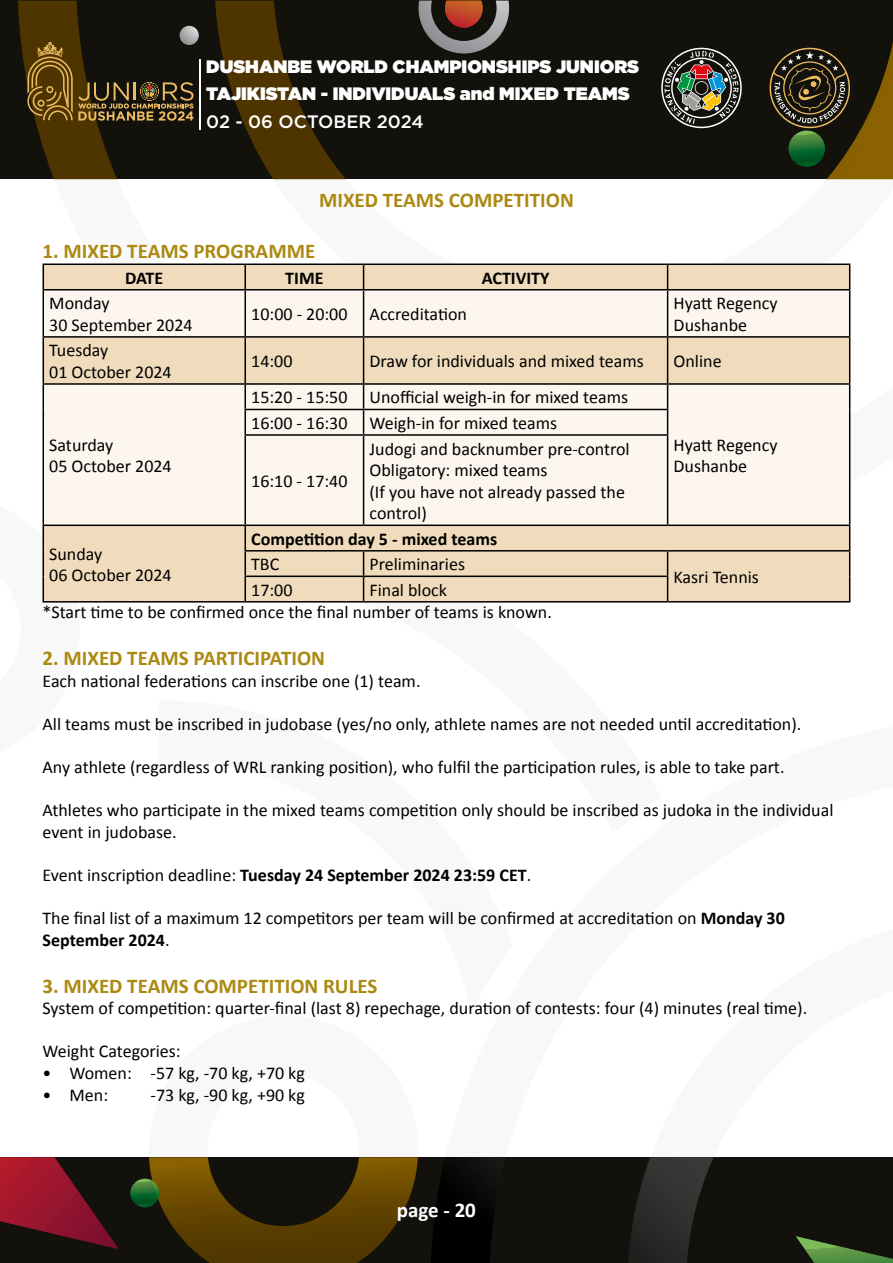
<style>
.page{position:relative;width:893px;height:1263px;background:#fff}
.page>*{position:absolute;margin:0;border:0;box-sizing:border-box;transform-origin:0 0}
.t1{font:700 21px "Calibri";color:#ac8911}
.t2{font:700 21px "Calibri";color:#fff}
.t3{font:18px/21.6px "Calibri";color:#000}
.t4{font:700 18px "Calibri";color:#000}
.t5{font:900 18px/27.6px "Gotham";color:#fff}
.t6{font:500 18px "Gotham";color:#fff}
.s1{font-weight:400}
.s2{font-weight:700}
</style>
<div class="page">
<svg style="left:42px;top:179px;width:38px;height:424px"></svg>
<div style="left:0;top:1157px;width:893px;height:106px;background:#12110c"></div>
<svg style="left:431px;top:1157px;width:283px;height:106px"></svg>
<svg style="left:0;top:1157px;width:119px;height:92px"></svg>
<svg style="left:130px;top:1157px;width:288px;height:106px"></svg>
<svg style="left:796px;top:1236px;width:97px;height:27px"></svg>
<div style="left:0;top:1px;width:893px;height:178px;background:#12110c"></div>
<svg style="left:18px;top:1px;width:875px;height:178px"></svg>
<hr style="left:200px;top:59px;width:1px;height:71px;background:#fff">
<svg style="left:27px;top:42px;width:167px;height:79px"></svg>
<svg style="left:661px;top:48px;width:81px;height:80px"></svg>
<svg style="left:770px;top:48px;width:80px;height:119px"></svg>
<div style="left:44px;top:265px;width:805px;height:336px;background:#f0dcbc"></div>
<svg style="left:44px;top:290px;width:805px;height:234px;fill:#fcf6ef"></svg>
<hr style="left:43px;top:263px;width:202px;height:2px;background:#000">
<svg style="left:43px;top:265px;width:1px;height:24px"></svg>
<hr style="left:245px;top:263px;width:119px;height:2px;background:#000">
<hr style="left:244px;top:265px;width:2px;height:24px;background:#000">
<hr style="left:364px;top:263px;width:304px;height:2px;background:#000">
<svg style="left:363px;top:265px;width:1px;height:24px"></svg>
<hr style="left:668px;top:263px;width:182px;height:2px;background:#000">
<svg style="left:667px;top:265px;width:1px;height:24px"></svg>
<svg style="left:849px;top:265px;width:1px;height:24px"></svg>
<hr style="left:43px;top:289px;width:202px;height:1px;background:#000">
<hr style="left:43px;top:290px;width:1px;height:46px;background:#000">
<hr style="left:245px;top:289px;width:119px;height:1px;background:#000">
<hr style="left:244px;top:290px;width:2px;height:46px;background:#000">
<hr style="left:364px;top:289px;width:304px;height:1px;background:#000">
<hr style="left:363px;top:290px;width:1px;height:46px;background:#000">
<hr style="left:668px;top:289px;width:182px;height:1px;background:#000">
<hr style="left:667px;top:290px;width:1px;height:46px;background:#000">
<hr style="left:849px;top:290px;width:1px;height:46px;background:#000">
<hr style="left:43px;top:336px;width:202px;height:2px;background:#000">
<hr style="left:43px;top:338px;width:1px;height:45px;background:#000">
<hr style="left:245px;top:336px;width:119px;height:2px;background:#000">
<hr style="left:244px;top:338px;width:2px;height:45px;background:#000">
<hr style="left:364px;top:336px;width:304px;height:2px;background:#000">
<hr style="left:363px;top:338px;width:1px;height:45px;background:#000">
<hr style="left:668px;top:336px;width:182px;height:2px;background:#000">
<hr style="left:667px;top:338px;width:1px;height:45px;background:#000">
<hr style="left:849px;top:338px;width:1px;height:45px;background:#000">
<hr style="left:43px;top:383px;width:202px;height:2px;background:#000">
<hr style="left:245px;top:383px;width:119px;height:2px;background:#000">
<hr style="left:244px;top:385px;width:2px;height:24px;background:#000">
<hr style="left:364px;top:383px;width:304px;height:2px;background:#000">
<hr style="left:668px;top:383px;width:182px;height:2px;background:#000">
<svg style="left:43px;top:385px;width:1px;height:50px"></svg>
<hr style="left:244px;top:409px;width:120px;height:1px;background:#000">
<hr style="left:244px;top:410px;width:2px;height:24px;background:#000">
<hr style="left:364px;top:409px;width:304px;height:1px;background:#000">
<svg style="left:363px;top:385px;width:1px;height:49px"></svg>
<svg style="left:667px;top:385px;width:1px;height:49px"></svg>
<svg style="left:849px;top:385px;width:1px;height:50px"></svg>
<hr style="left:43px;top:435px;width:1px;height:89px;background:#000">
<hr style="left:244px;top:434px;width:120px;height:2px;background:#000">
<hr style="left:244px;top:436px;width:2px;height:88px;background:#000">
<hr style="left:364px;top:434px;width:304px;height:2px;background:#000">
<hr style="left:363px;top:436px;width:1px;height:88px;background:#000">
<hr style="left:667px;top:436px;width:1px;height:88px;background:#000">
<hr style="left:849px;top:435px;width:1px;height:89px;background:#000">
<hr style="left:43px;top:524px;width:202px;height:2px;background:#000">
<hr style="left:245px;top:524px;width:119px;height:2px;background:#000">
<hr style="left:244px;top:526px;width:2px;height:24px;background:#000">
<hr style="left:364px;top:524px;width:304px;height:2px;background:#000">
<hr style="left:668px;top:524px;width:182px;height:2px;background:#000">
<hr style="left:244px;top:550px;width:120px;height:1px;background:#000">
<hr style="left:244px;top:551px;width:2px;height:24px;background:#000">
<hr style="left:364px;top:550px;width:304px;height:1px;background:#000">
<hr style="left:668px;top:550px;width:182px;height:1px;background:#000">
<svg style="left:43px;top:526px;width:1px;height:75px"></svg>
<hr style="left:244px;top:575px;width:120px;height:2px;background:#000">
<hr style="left:244px;top:577px;width:2px;height:24px;background:#000">
<hr style="left:364px;top:575px;width:304px;height:2px;background:#000">
<svg style="left:363px;top:551px;width:1px;height:50px"></svg>
<svg style="left:667px;top:551px;width:1px;height:50px"></svg>
<svg style="left:849px;top:526px;width:1px;height:75px"></svg>
<hr style="left:43px;top:601px;width:202px;height:1px;background:#000">
<hr style="left:245px;top:601px;width:119px;height:1px;background:#000">
<hr style="left:364px;top:601px;width:304px;height:1px;background:#000">
<hr style="left:668px;top:601px;width:182px;height:1px;background:#000">
<p class="t5" style="left:206px;top:52px;width:434px">DUSHANBE WORLD CHAMPIONSHIPS JUNIORS<br>TAJIKISTAN - INDIVIDUALS and MIXED TEAMS</p>
<p class="t6" style="left:206px;top:110px;width:219px">02 - 06 OCTOBER 2024</p>
<p class="t1" style="left:319px;top:187px;width:256px">MIXED TEAMS COMPETITION</p>
<p class="t1" style="left:43px;top:237px;width:274px">1. MIXED TEAMS PROGRAMME</p>
<p class="t4" style="left:125px;top:266px;width:40px">DATE</p>
<p class="t4" style="left:285px;top:266px;width:40px">TIME</p>
<p class="t4" style="left:482px;top:266px;width:69px">ACTIVITY</p>
<p class="t3" style="left:49px;top:293px;width:145px">Monday<br>30 September 2024</p>
<p class="t3" style="left:251px;top:303px;width:217px">10:00 - 20:00 Accreditation</p>
<p class="t3" style="left:674px;top:293px;width:105px">Hyatt Regency<br>Dushanbe</p>
<p class="t3" style="left:49px;top:340px;width:124px">Tuesday<br>01 October 2024</p>
<p class="t3" style="left:251px;top:350px;width:43px">14:00</p>
<p class="t3" style="left:370px;top:350px;width:276px">Draw for individuals and mixed teams</p>
<p class="t3" style="left:674px;top:350px;width:50px">Online</p>
<p class="t3" style="left:251px;top:387px;width:378px">15:20 - 15:50 Unofficial weigh-in for mixed teams</p>
<p class="t3" style="left:49px;top:434px;width:124px">Saturday<br>05 October 2024</p>
<p class="t3" style="left:251px;top:412px;width:307px">16:00 - 16:30 Weigh-in for mixed teams</p>
<p class="t3" style="left:251px;top:470px;width:98px">16:10 - 17:40</p>
<p class="t3" style="left:370px;top:438px;width:262px">Judogi and backnumber pre-control<br>Obligatory: mixed teams<br>(If you have not already passed the control)</p>
<p class="t3" style="left:674px;top:434px;width:105px">Hyatt Regency<br>Dushanbe</p>
<p class="t4" style="left:251px;top:527px;width:247px">Competition day 5 - mixed teams</p>
<p class="t3" style="left:251px;top:554px;width:30px">TBC</p>
<p class="t3" style="left:369px;top:554px;width:97px">Preliminaries</p>
<p class="t3" style="left:49px;top:543px;width:124px">Sunday<br>06 October 2024</p>
<p class="t3" style="left:674px;top:566px;width:87px">Kasri Tennis</p>
<p class="t3" style="left:42px;top:579px;width:511px;line-height:22.4px;text-indent:327px">Final block<br>*Start time to be confirmed once the final number of teams is known.</p>
<p class="t1" style="left:43px;top:644px;width:284px">2. MIXED TEAMS PARTICIPATION</p>
<p class="t3" style="left:43px;top:670px;width:379px">Each national federations can inscribe one (1) team.</p>
<p class="t3" style="left:43px;top:713px;width:760px">All teams must be inscribed in judobase (yes/no only, athlete names are not needed until accreditation).</p>
<p class="t3" style="left:43px;top:756px;width:743px">Any athlete (regardless of WRL ranking position), who fulfil the participation rules, is able to take part.</p>
<p class="t3" style="left:43px;top:799px;width:792px">Athletes who participate in the mixed teams competition only should be inscribed as judoka in the individual event in judobase.</p>
<p class="t4" style="left:43px;top:863px;width:490px"><span class="s1">Event inscription deadline:</span> Tuesday 24 September 2024 23:59 CET<span class="s1">.</span></p>
<p class="t3" style="left:43px;top:907px;width:744px">The final list of a maximum 12 competitors per team will be confirmed at accreditation on <span class="s2">Monday 30<br>September 2024</span>.</p>
<p class="t1" style="left:43px;top:972px;width:336px">3. MIXED TEAMS COMPETITION RULES</p>
<p class="t3" style="left:43px;top:997px;width:766px">System of competition: quarter-final (last 8) repechage, duration of contests: four (4) minutes (real time).</p>
<p class="t3" style="left:43px;top:1041px;width:140px">Weight Categories:</p>
<p class="t3" style="left:43px;top:1062px;width:264px">• Women: -57 kg, -70 kg, +70 kg</p>
<p class="t3" style="left:43px;top:1084px;width:67px">• Men:</p>
<p class="t3" style="left:151px;top:1084px;width:156px">-73 kg, -90 kg, +90 kg</p>
<p class="t3" style="left:251px;top:579px;width:43px">17:00</p>
<p class="t2" style="left:397px;top:1197px;width:81px">page - 20</p>
</div>
